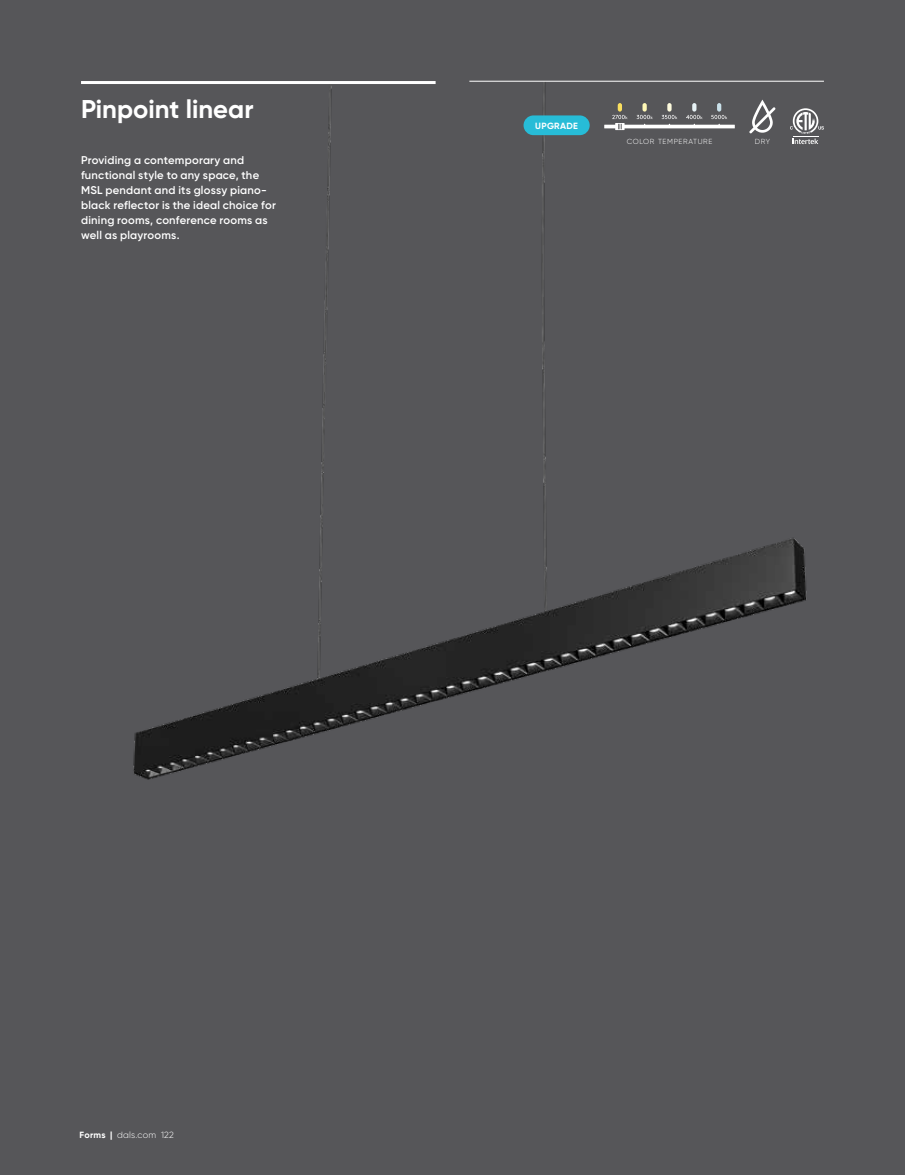
<style>
.page{position:relative;width:905px;height:1175px;background:#fff}
.page>*{position:absolute;margin:0;border:0;box-sizing:border-box;transform-origin:0 0}
.t1{font:700 25.65px "Gilroy";color:#fff}
.t2{font:600 11.25px/15px "Gilroy";letter-spacing:.02em;color:#fff}
.t3{font:300 9px "Gilroy";letter-spacing:.02em;color:#fff}
.t4{font:700 9px "Gilroy";letter-spacing:.03em;color:#fff}
.t5{font:300 7.35px "Gilroy";letter-spacing:.08em;color:#fff}
.s1{font-weight:700}
</style>
<div class="page">
<div style="left:0;top:0;width:904px;height:1174px;background:#565659"></div>
<img style="left:133px;top:81px;width:680px;height:699px">
<svg style="left:749px;top:100px;width:26px;height:33px"></svg>
<svg style="left:790px;top:108px;width:34px;height:36px"></svg>
<hr style="left:469px;top:81px;width:355px;height:1px;background:#fff">
<hr style="left:81px;top:81px;width:354px;height:3px;background:#fff">
<div style="left:523px;top:115px;width:66px;height:20px;background:#27bcd7;border-radius:10px"></div>
<hr style="left:623px;top:125px;width:111px;height:3px;background:#fff">
<svg style="left:711px;top:103px;width:16px;height:22px"></svg>
<svg style="left:686px;top:103px;width:16px;height:22px"></svg>
<svg style="left:661px;top:103px;width:16px;height:22px"></svg>
<svg style="left:636px;top:103px;width:16px;height:22px"></svg>
<svg style="left:604px;top:103px;width:23px;height:27px"></svg>
<h1 class="t1" style="left:81px;top:93px;width:174px">Pinpoint linear</h1>
<p class="t2" style="left:81px;top:152px;width:196px">Providing a contemporary and functional style to any space, the<br>MSL pendant and its glossy piano&shy;black reflector is the ideal choice for dining rooms, conference rooms as well as playrooms.</p>
<p class="t4" style="left:535px;top:120px;width:44px">UPGRADE</p>
<p class="t5" style="left:626px;top:137px;width:87px">COLOR TEMPERATURE</p>
<p class="t5" style="left:754px;top:137px;width:17px">DRY</p>
<p class="t3" style="left:80px;top:1129px;width:96px"><span class="s1">Forms |</span> dals.com 122</p>
</div>
